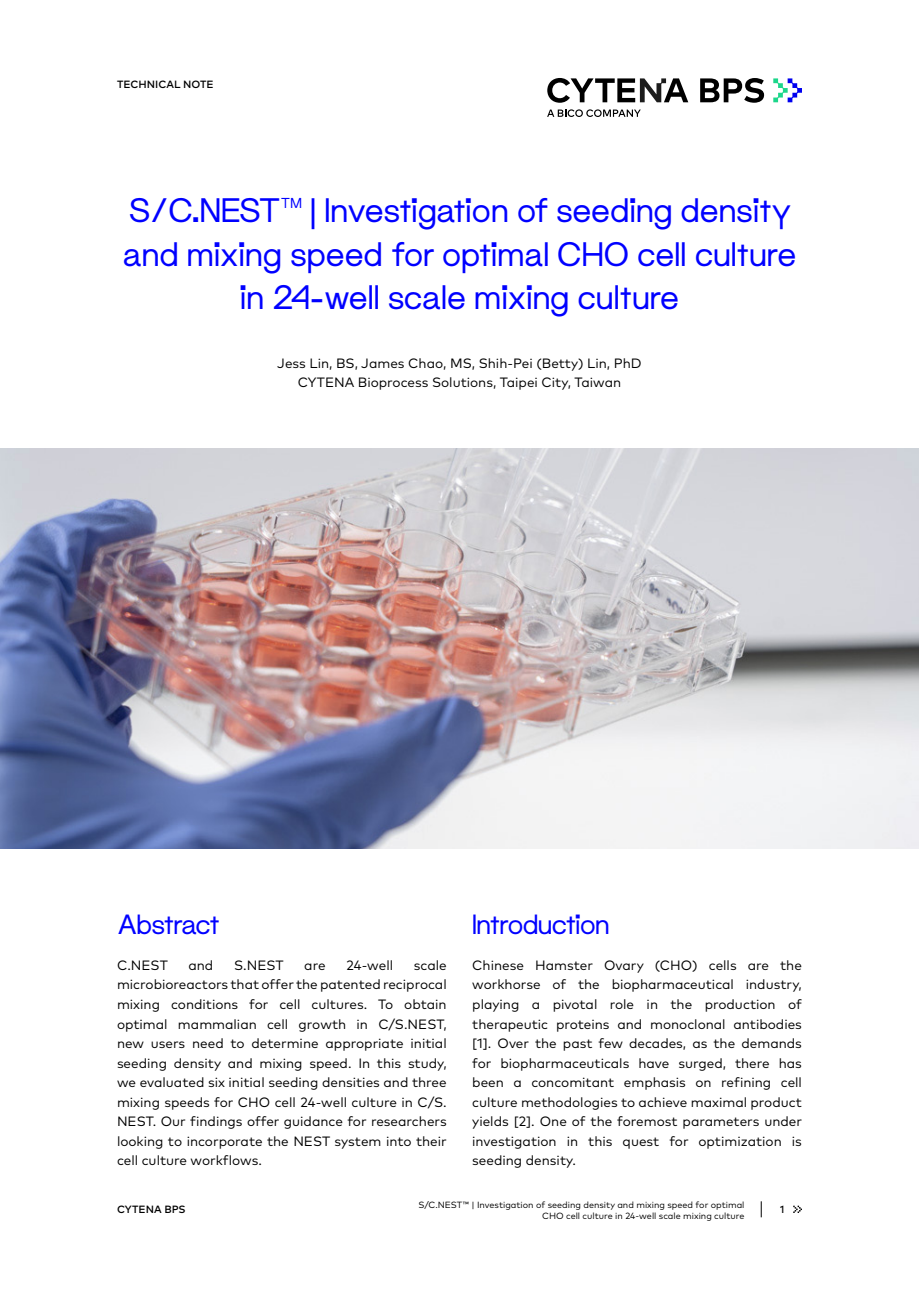
<style>
.page{position:relative;width:919px;height:1289px;background:#fff}
.page>*{position:absolute;margin:0;border:0;box-sizing:border-box;transform-origin:0 0}
.t1{font:33px "Maxeville";letter-spacing:-.01em;color:#00f}
.Paragraph_Style_AppN{font:27px "Maxeville";letter-spacing:-.04em;color:#00f}
.Paragraph_Style_AppN-2{font:27px "Maxeville";letter-spacing:-.06em;color:#00f}
.t2{font:13.95px "Maxeville";color:#00f}
.Paragraph_Style_AppN-3{font:13.5px/19.5px "Mark Pro";color:#000;text-align:justify}
.t3{font:500 10.5px "Mark Pro";color:#000}
.t4{font:9px/10.8px "Mark Pro";color:#000;text-align:right}
</style>
<div class="page">
<svg style="left:700px;top:78px;width:64px;height:25px"></svg>
<svg style="left:547px;top:78px;width:141px;height:25px"></svg>
<svg style="left:547px;top:109px;width:93px;height:8px"></svg>
<svg style="left:773px;top:78px;width:28px;height:24px"></svg>
<svg style="left:793px;top:1205px;width:8px;height:7px"></svg>
<svg style="left:761px;top:1201px;width:1px;height:16px"></svg>
<img style="left:0;top:449px;width:918px;height:399px">
<p class="t3" style="left:117px;top:76px;width:98px">TECHNICAL NOTE</p>
<p class="t1" style="left:129px;top:189px;width:153px">S/C.NEST</p>
<p class="t2" style="left:281px;top:194px;width:22px">TM</p>
<p class="t1" style="left:310px;top:189px;width:483px">| Investigation of seeding density</p>
<p class="t1" style="left:123px;top:232px;width:675px">and mixing speed for optimal CHO cell culture</p>
<p class="t1" style="left:240px;top:276px;width:441px">in 24-well scale mixing culture</p>
<p class="Paragraph_Style_AppN-3" style="left:277px;top:352px;width:366px">Jess Lin, BS, James Chao, MS, Shih-Pei (Betty) Lin, PhD</p>
<p class="Paragraph_Style_AppN-3" style="left:297px;top:372px;width:325px">CYTENA Bioprocess Solutions, Taipei City, Taiwan</p>
<p class="Paragraph_Style_AppN-2" style="left:117px;top:905px;width:105px">Abstract</p>
<p class="Paragraph_Style_AppN" style="left:472px;top:905px;width:139px">Introduction</p>
<p class="Paragraph_Style_AppN-3" style="left:117px;top:954px;width:331px;text-indent:297px">scale microbioreactors that offer the patented reciprocal mixing conditions for cell cultures. To obtain optimal mammalian cell growth in C/S.NEST, new users need to determine appropriate initial seeding density and mixing speed. In this study, we evaluated six initial seeding densities and three mixing speeds for CHO cell 24-well culture in C/S.<br>NEST. Our findings offer guidance for researchers looking to incorporate the NEST system into their cell culture workflows.</p>
<p class="Paragraph_Style_AppN-3" style="left:472px;top:954px;width:331px">Chinese Hamster Ovary (CHO) cells are the workhorse of the biopharmaceutical industry, playing a pivotal role in the production of therapeutic proteins and monoclonal antibodies [1]. Over the past few decades, as the demands for biopharmaceuticals have surged, there has been a concomitant emphasis on refining cell culture methodologies to achieve maximal product yields [2]. One of the foremost parameters under investigation in this quest for optimization is seeding density.</p>
<p class="Paragraph_Style_AppN-3" style="left:117px;top:954px;width:52px">C.NEST</p>
<p class="Paragraph_Style_AppN-3" style="left:188px;top:954px;width:26px">and</p>
<p class="Paragraph_Style_AppN-3" style="left:234px;top:954px;width:51px">S.NEST</p>
<p class="Paragraph_Style_AppN-3" style="left:304px;top:954px;width:23px">are</p>
<p class="Paragraph_Style_AppN-3" style="left:346px;top:954px;width:48px">24-well</p>
<p class="t4" style="left:418px;top:1199px;width:327px">S/C.NEST™ | Investigation of seeding density and mixing speed for optimal<br>CHO cell culture in 24-well scale mixing culture</p>
<p class="t3" style="left:117px;top:1201px;width:70px">CYTENA BPS</p>
<p class="t3" style="left:780px;top:1201px;width:6px">1</p>
</div>
